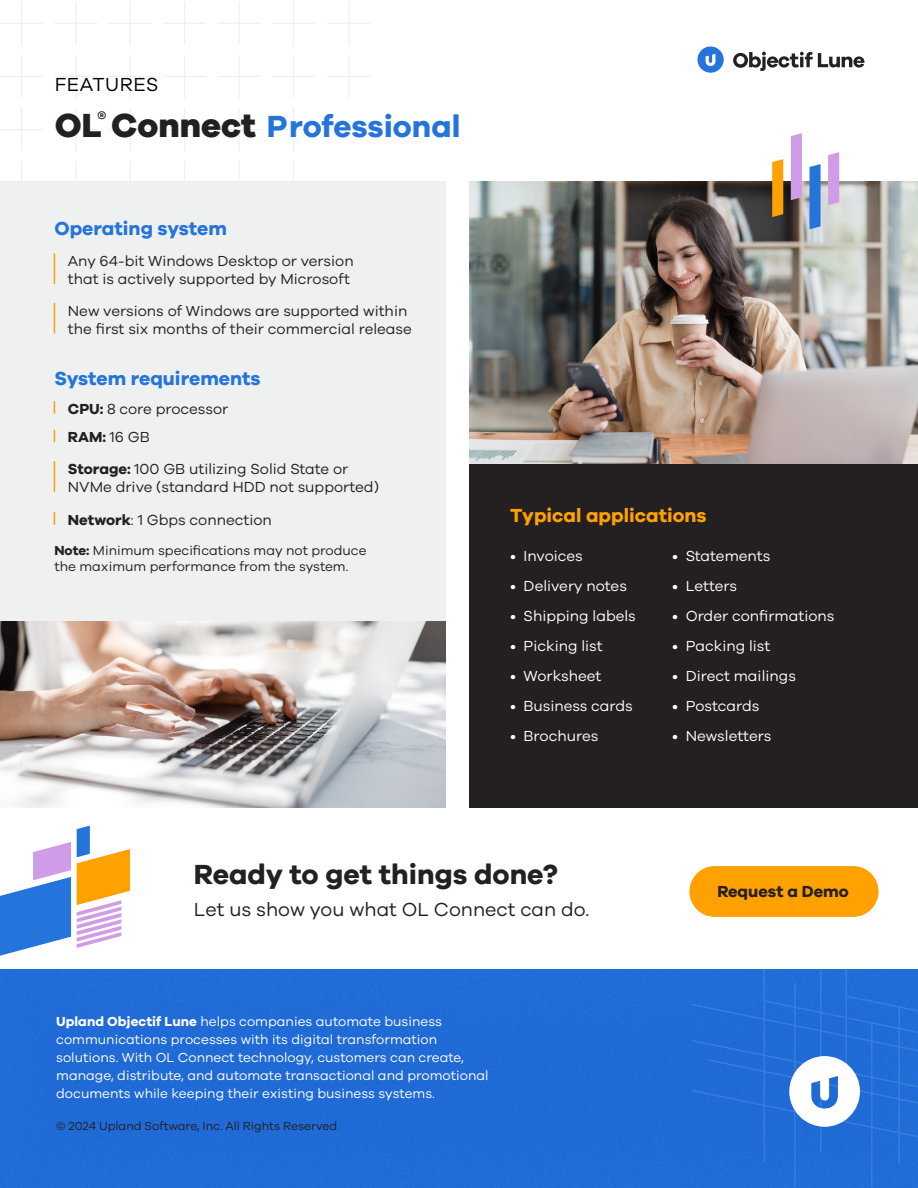
<style>
.page{position:relative;width:918px;height:1188px;background:#fff}
.page>*{position:absolute;margin:0;border:0;box-sizing:border-box;transform-origin:0 0}
.t1{font:700 31.5px "Galano Grotesque";color:#2574db}
.t2{font:700 28.5px "Galano Grotesque";color:#241f20}
.t3{font:700 19.5px "Galano Grotesque";color:#2574db}
.t4{font:19.5px "Galano Grotesque";color:#241f20}
.t5{font:700 19.5px "Galano Grotesque";color:#ffa100}
.t6{font:19.5px "Galano Grotesque";letter-spacing:.025em;color:#000}
.t7{font:700 16.5px "Galano Grotesque";color:#241f20}
.t8{font:15px/18px "Galano Grotesque";color:#241f20}
.t9{font:15px "Galano Grotesque";color:#fff}
.t10{font:13.5px/18px "Galano Grotesque";color:#fff}
.t11{font:13.5px/16.5px "Galano Grotesque";color:#241f20}
.t12{font:12px "Galano Grotesque";color:#241f20}
.s1{font-weight:800;font-size:34.5px;color:#241f20}
.s2{font-weight:700}
</style>
<div class="page">
<img style="left:0;top:621px;width:446px;height:187px">
<hr style="left:238px;top:55px;width:2px;height:43px;background:#efefef">
<hr style="left:218px;top:76px;width:43px;height:1px;background:#efefef">
<hr style="left:184px;top:55px;width:1px;height:43px;background:#efefef">
<hr style="left:163px;top:76px;width:43px;height:1px;background:#efefef">
<hr style="left:130px;top:55px;width:1px;height:43px;background:#efefef">
<hr style="left:109px;top:76px;width:43px;height:1px;background:#efefef">
<hr style="left:75px;top:55px;width:1px;height:43px;background:#efefef">
<hr style="left:54px;top:76px;width:43px;height:1px;background:#efefef">
<hr style="left:21px;top:55px;width:1px;height:43px;background:#efefef">
<hr style="left:0;top:76px;width:43px;height:1px;background:#efefef">
<hr style="left:238px;top:1px;width:2px;height:44px;background:#efefef">
<hr style="left:218px;top:23px;width:43px;height:1px;background:#efefef">
<hr style="left:184px;top:1px;width:1px;height:44px;background:#efefef">
<hr style="left:163px;top:23px;width:43px;height:1px;background:#efefef">
<hr style="left:130px;top:1px;width:1px;height:44px;background:#efefef">
<hr style="left:109px;top:23px;width:43px;height:1px;background:#efefef">
<hr style="left:75px;top:1px;width:1px;height:44px;background:#efefef">
<hr style="left:54px;top:23px;width:43px;height:1px;background:#efefef">
<hr style="left:21px;top:1px;width:1px;height:44px;background:#efefef">
<hr style="left:0;top:23px;width:43px;height:1px;background:#efefef">
<hr style="left:238px;top:108px;width:2px;height:43px;background:#efefef">
<hr style="left:218px;top:129px;width:43px;height:1px;background:#efefef">
<hr style="left:184px;top:108px;width:1px;height:43px;background:#efefef">
<hr style="left:163px;top:129px;width:43px;height:1px;background:#efefef">
<hr style="left:130px;top:108px;width:1px;height:43px;background:#efefef">
<hr style="left:109px;top:129px;width:43px;height:1px;background:#efefef">
<hr style="left:75px;top:108px;width:1px;height:43px;background:#efefef">
<hr style="left:54px;top:129px;width:43px;height:1px;background:#efefef">
<hr style="left:21px;top:108px;width:1px;height:43px;background:#efefef">
<hr style="left:0;top:129px;width:43px;height:1px;background:#efefef">
<hr style="left:238px;top:161px;width:2px;height:44px;background:#efefef">
<hr style="left:184px;top:161px;width:1px;height:44px;background:#efefef">
<hr style="left:130px;top:161px;width:1px;height:44px;background:#efefef">
<hr style="left:75px;top:161px;width:1px;height:44px;background:#efefef">
<hr style="left:21px;top:161px;width:1px;height:44px;background:#efefef">
<hr style="left:293px;top:55px;width:1px;height:43px;background:#efefef">
<hr style="left:272px;top:76px;width:43px;height:1px;background:#efefef">
<hr style="left:293px;top:1px;width:1px;height:44px;background:#efefef">
<hr style="left:272px;top:23px;width:43px;height:1px;background:#efefef">
<hr style="left:348px;top:55px;width:1px;height:43px;background:#efefef">
<hr style="left:327px;top:76px;width:43px;height:1px;background:#efefef">
<hr style="left:348px;top:1px;width:1px;height:44px;background:#efefef">
<hr style="left:327px;top:23px;width:43px;height:1px;background:#efefef">
<hr style="left:293px;top:108px;width:1px;height:43px;background:#efefef">
<hr style="left:272px;top:129px;width:43px;height:1px;background:#efefef">
<hr style="left:293px;top:161px;width:1px;height:44px;background:#efefef">
<svg style="left:733px;top:52px;width:131px;height:19px"></svg>
<svg style="left:697px;top:46px;width:27px;height:27px"></svg>
<img style="left:469px;top:181px;width:449px;height:305px">
<div style="left:470px;top:464px;width:448px;height:344px;background:#241f20"></div>
<div style="left:0;top:181px;width:446px;height:440px;background:#eff0f0"></div>
<hr style="left:54px;top:253px;width:1px;height:31px;background:#ffa100">
<hr style="left:54px;top:303px;width:1px;height:31px;background:#ffa100">
<svg style="left:54px;top:401px;width:1px;height:13px"></svg>
<svg style="left:54px;top:430px;width:1px;height:12px"></svg>
<hr style="left:54px;top:461px;width:1px;height:31px;background:#ffa100">
<svg style="left:54px;top:512px;width:1px;height:13px"></svg>
<div style="left:690px;top:867px;width:188px;height:49px;background:#ffa100;border-radius:25px"></div>
<div style="left:689px;top:866px;width:190px;height:51px;border:2px solid #ffa100;border-radius:25px"></div>
<div style="left:0;top:957px;width:918px;height:231px;background:#2574db;opacity:.2"></div>
<svg style="left:690px;top:967px;width:228px;height:221px;background:#246dd7"></svg>
<svg style="left:789px;top:1056px;width:71px;height:71px"></svg>
<svg style="left:772px;top:159px;width:11px;height:58px"></svg>
<svg style="left:791px;top:133px;width:11px;height:67px"></svg>
<svg style="left:809px;top:164px;width:12px;height:65px"></svg>
<svg style="left:828px;top:152px;width:11px;height:53px"></svg>
<svg style="left:0;top:842px;width:71px;height:114px"></svg>
<svg style="left:77px;top:826px;width:53px;height:122px"></svg>
<h3 class="t6" style="left:55px;top:73px;width:105px">FEATURES</h3>
<h1 class="t1" style="left:55px;top:106px;width:407px"><span class="s1">OL</span><sup>®</sup> <span class="s1">Connect</span> Professional</h1>
<h3 class="t3" style="left:54px;top:216px;width:174px">Operating system</h3>
<p class="t8" style="left:68px;top:252px;width:287px">Any 64-bit Windows Desktop or version that is actively supported by Microsoft</p>
<p class="t8" style="left:68px;top:301px;width:346px">New versions of Windows are supported within the first six months of their commercial release</p>
<h3 class="t3" style="left:54px;top:367px;width:208px">System requirements</h3>
<p class="t8" style="left:68px;top:394px;width:162px;line-height:28.5px"><span class="s2">CPU:</span> 8 core processor<br><span class="s2">RAM:</span> 16 GB</p>
<p class="t8" style="left:68px;top:459px;width:313px"><span class="s2">Storage:</span> 100 GB utilizing Solid State or<br>NVMe drive (standard HDD not supported)</p>
<p class="t8" style="left:68px;top:510px;width:206px"><span class="s2">Network</span>: 1 Gbps connection</p>
<p class="t11" style="left:54px;top:542px;width:314px"><span class="s2">Note:</span> Minimum specifications may not produce the maximum performance from the system.</p>
<h3 class="t5" style="left:510px;top:503px;width:198px">Typical applications</h3>
<p class="t9" style="left:510px;top:547px;width:74px">• Invoices</p>
<p class="t9" style="left:672px;top:547px;width:100px">• Statements</p>
<p class="t9" style="left:510px;top:577px;width:118px">• Delivery notes</p>
<p class="t9" style="left:672px;top:577px;width:67px">• Letters</p>
<p class="t9" style="left:510px;top:607px;width:127px">• Shipping labels</p>
<p class="t9" style="left:672px;top:607px;width:164px">• Order confirmations</p>
<p class="t9" style="left:510px;top:637px;width:94px">• Picking list</p>
<p class="t9" style="left:672px;top:637px;width:100px">• Packing list</p>
<p class="t9" style="left:510px;top:667px;width:93px">• Worksheet</p>
<p class="t9" style="left:672px;top:667px;width:125px">• Direct mailings</p>
<p class="t9" style="left:510px;top:697px;width:124px">• Business cards</p>
<p class="t9" style="left:672px;top:697px;width:89px">• Postcards</p>
<p class="t9" style="left:510px;top:727px;width:90px">• Brochures</p>
<p class="t9" style="left:672px;top:727px;width:101px">• Newsletters</p>
<h2 class="t2" style="left:194px;top:856px;width:366px">Ready to get things done?</h2>
<h3 class="t4" style="left:194px;top:898px;width:397px">Let us show you what OL Connect can do.</h3>
<p class="t10" style="left:56px;top:1012px;width:434px"><span class="s2">Upland Objectif Lune</span> helps companies automate business communications processes with its digital transformation solutions. With OL Connect technology, customers can create, manage, distribute, and automate transactional and promotional documents while keeping their existing business systems.</p>
<p class="t12" style="left:56px;top:1118px;width:283px">© 2024 Upland Software, Inc. All Rights Reserved</p>
<p class="t7" style="left:717px;top:881px;width:133px">Request a Demo</p>
</div>
